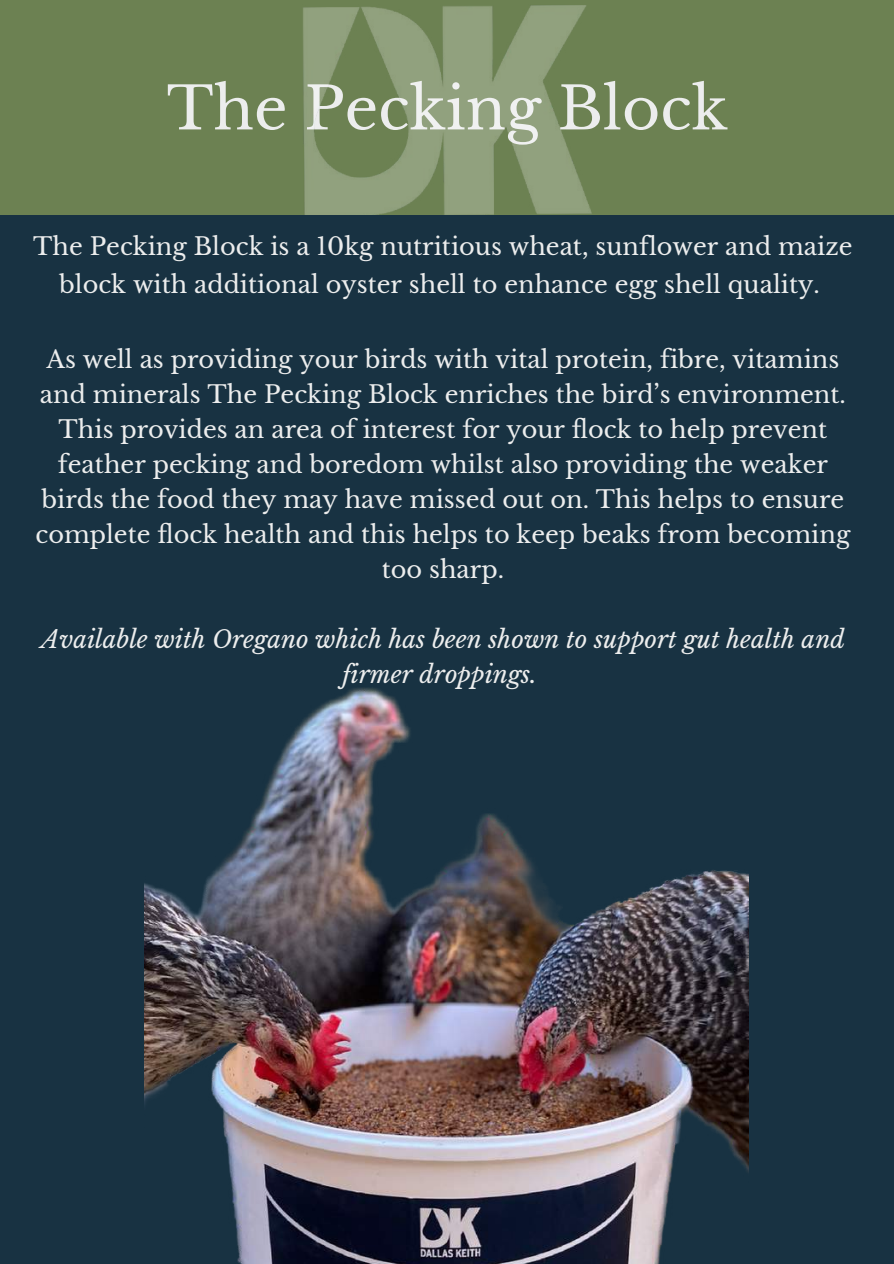
<style>
.page{position:relative;width:894px;height:1264px;background:#fff}
.page>*{position:absolute;margin:0;border:0;box-sizing:border-box;transform-origin:0 0}
.t1{font:58.5px "Libre Baskerville";color:#eceded}
.t2{font:24px/35px "Libre Baskerville";color:#eceded;text-align:center}
.t3{font:italic 24px/35px "Libre Baskerville";color:#eceded;text-align:center}
</style>
<div class="page">
<div style="left:0;top:0;width:893px;height:1263px;background:#183242"></div>
<div style="left:0;top:0;width:893px;height:214px;background:#6c8152"></div>
<img style="left:303px;top:5px;width:288px;height:209px">
<img style="left:145px;top:688px;width:603px;height:575px">
<h1 class="t1" style="left:166px;top:73px;width:562px">The Pecking Block</h1>
<p class="t2" style="left:33px;top:227px;width:820px;line-height:38.2px">The Pecking Block is a 10kg nutritious wheat, sunflower and maize block with additional oyster shell to enhance egg shell quality.</p>
<p class="t2" style="left:35px;top:342px;width:816px">As well as providing your birds with vital protein, fibre, vitamins and minerals The Pecking Block enriches the bird’s environment.<br>This provides an area of interest for your flock to help prevent feather pecking and boredom whilst also providing the weaker birds the food they may have missed out on. This helps to ensure complete flock health and this helps to keep beaks from becoming too sharp.</p>
<p class="t3" style="left:41px;top:621px;width:804px">Available with Oregano which has been shown to support gut health and firmer droppings.</p>
</div>
